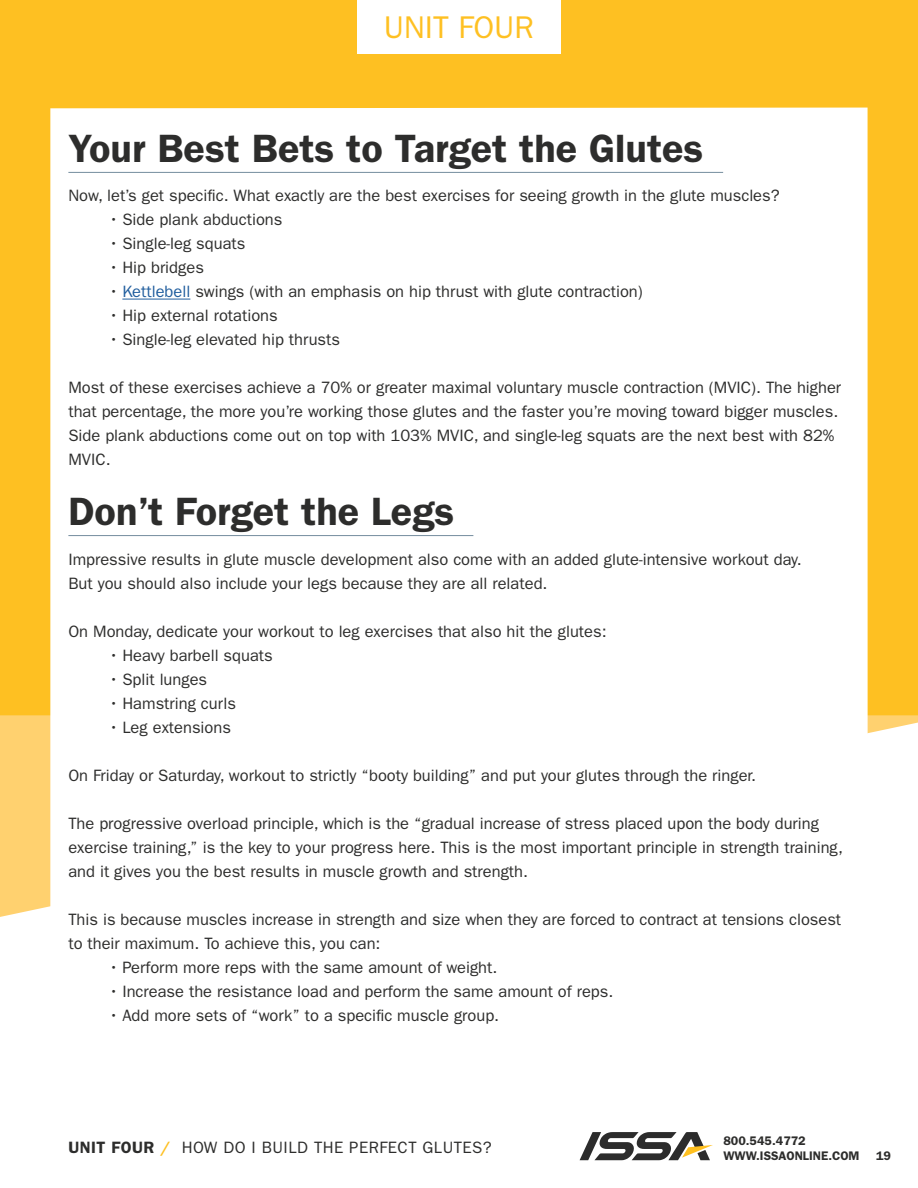
<style>
.page{position:relative;width:918px;height:1188px;background:#fff}
.page>*{position:absolute;margin:0;border:0;box-sizing:border-box;transform-origin:0 0}
.t1{font:600 39.6px "Franklin Gothic";color:#2d2d2c}
.t2{font:31.5px "Franklin Gothic";color:#fec022}
.t3{font:16.5px/24px "Franklin Gothic";color:#2d2d2c}
.t4{font:16.5px "Franklin Gothic";letter-spacing:.03em;color:#2d2d2c}
.t5{font:600 12.45px/15px "Franklin Gothic";color:#2d2d2c}
.s1{color:#215e9e}
.s2{font-weight:600}
.s3{font-weight:600;color:#fec022}
</style>
<div class="page">
<div style="left:0;top:0;width:918px;height:716px;background:#fec022"></div>
<svg style="left:0;top:715px;width:918px;height:202px;fill:#ffd16f"></svg>
<div style="left:47px;top:107px;width:824px;height:810px;background:#fff"></div>
<svg style="left:580px;top:1132px;width:133px;height:28px"></svg>
<div style="left:357px;top:0;width:204px;height:53px;background:#fff"></div>
<hr style="left:68px;top:172px;width:655px;height:1px;background:#758d9e">
<hr style="left:122px;top:299px;width:68px;height:1px;background:#215e9e">
<hr style="left:68px;top:535px;width:405px;height:1px;background:#758d9e">
<h2 class="t2" style="left:384px;top:9px;width:152px">UNIT FOUR</h2>
<h1 class="t1" style="left:68px;top:125px;width:636px">Your Best Bets to Target the Glutes</h1>
<p class="t3" style="left:68px;top:184px;width:713px">Now, let’s get specific. What exactly are the best exercises for seeing growth in the glute muscles?</p>
<p class="t3" style="left:109px;top:208px;width:175px">• Side plank abductions</p>
<p class="t3" style="left:109px;top:232px;width:138px">• Single-leg squats</p>
<p class="t3" style="left:109px;top:256px;width:97px">• Hip bridges</p>
<p class="t3" style="left:109px;top:280px;width:535px">• <span class="s1">Kettlebell</span> swings (with an emphasis on hip thrust with glute contraction)</p>
<p class="t3" style="left:109px;top:304px;width:170px">• Hip external rotations</p>
<p class="t3" style="left:109px;top:328px;width:233px">• Single-leg elevated hip thrusts</p>
<p class="t3" style="left:68px;top:376px;width:774px">Most of these exercises achieve a 70% or greater maximal voluntary muscle contraction (MVIC). The higher that percentage, the more you’re working those glutes and the faster you’re moving toward bigger muscles.<br>Side plank abductions come out on top with 103% MVIC, and single-leg squats are the next best with 82% MVIC.</p>
<h1 class="t1" style="left:68px;top:489px;width:388px">Don’t Forget the Legs</h1>
<p class="t3" style="left:68px;top:547px;width:735px">Impressive results in glute muscle development also come with an added glute-intensive workout day.<br>But you should also include your legs because they are all related.</p>
<p class="t3" style="left:68px;top:619px;width:540px">On Monday, dedicate your workout to leg exercises that also hit the glutes:</p>
<p class="t3" style="left:109px;top:643px;width:165px">• Heavy barbell squats</p>
<p class="t3" style="left:109px;top:667px;width:100px">• Split lunges</p>
<p class="t3" style="left:109px;top:691px;width:129px">• Hamstring curls</p>
<p class="t3" style="left:109px;top:715px;width:124px">• Leg extensions</p>
<p class="t3" style="left:68px;top:763px;width:689px">On Friday or Saturday, workout to strictly “booty building” and put your glutes through the ringer.</p>
<p class="t3" style="left:68px;top:811px;width:776px">The progressive overload principle, which is the “gradual increase of stress placed upon the body during exercise training,” is the key to your progress here. This is the most important principle in strength training, and it gives you the best results in muscle growth and strength.</p>
<p class="t3" style="left:68px;top:907px;width:774px">This is because muscles increase in strength and size when they are forced to contract at tensions closest to their maximum. To achieve this, you can:</p>
<p class="t3" style="left:109px;top:955px;width:390px">• Perform more reps with the same amount of weight.</p>
<p class="t3" style="left:109px;top:979px;width:506px">• Increase the resistance load and perform the same amount of reps.</p>
<p class="t3" style="left:109px;top:1003px;width:392px">• Add more sets of “work” to a specific muscle group.</p>
<p class="t4" style="left:68px;top:1137px;width:425px"><span class="s2">UNIT FOUR</span> <span class="s3">/</span> HOW DO I BUILD THE PERFECT GLUTES?</p>
<p class="t5" style="left:723px;top:1133px;width:138px">800.545.4772<br>WWW.ISSAONLINE.COM</p>
<p class="t5" style="left:876px;top:1148px;width:16px">19</p>
</div>
